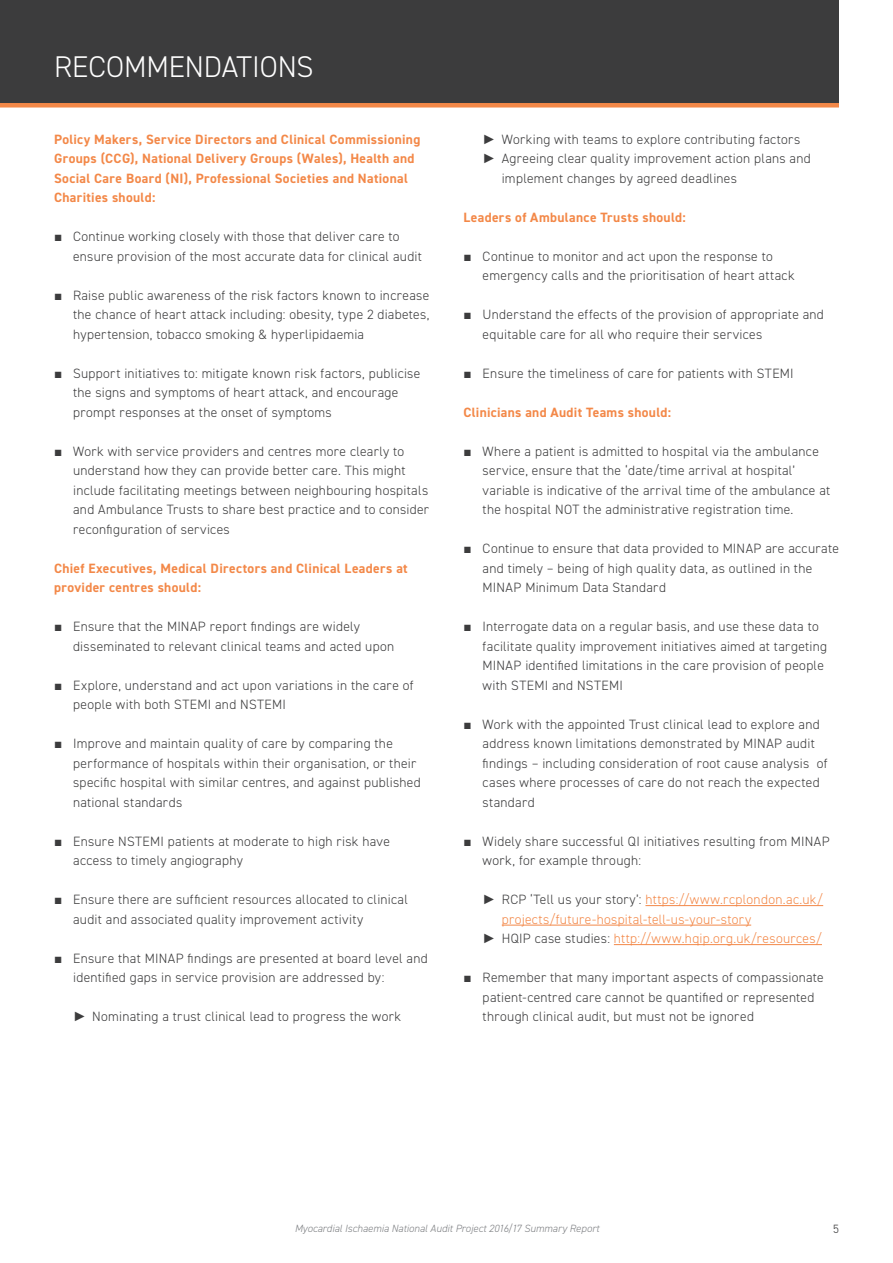
<style>
.page{position:relative;width:893px;height:1263px;background:#fff}
.page>*{position:absolute;margin:0;border:0;box-sizing:border-box;transform-origin:0 0}
.Titles_main{font:300 30px "DIN2014";letter-spacing:-.005em;color:#fff}
.t1{font:300 13.5px/19.5px "DIN2014";letter-spacing:.02em;color:#3c3c3d}
.Body_split_2_col{font:700 13.5px/19.5px "DIN2014";letter-spacing:.025em;color:#f38848}
.t2{font:300 13.5px/19.5px "DIN2014";letter-spacing:.025em;color:#f38848}
.t3{font:300 12px "DIN2014";color:#3c3c3d}
.t4{font:italic 300 10.5px "DIN2014";letter-spacing:.005em;color:#7c7e81}
.s1{font-family:"Arial";font-weight:400}
.s2{font-family:"Arial";font-weight:700}
.s3{font-family:"Arial";font-weight:700;color:#3c3c3d}
.s4{color:#3c3c3d}
</style>
<div class="page">
<div style="left:0;top:0;width:839px;height:105px;background:#3c3c3d"></div>
<div style="left:0;top:103px;width:839px;height:5px;background:#f38848"></div>
<hr style="left:645px;top:905px;width:178px;height:1px;background:#f38848">
<hr style="left:502px;top:925px;width:249px;height:1px;background:#f38848">
<hr style="left:614px;top:944px;width:208px;height:1px;background:#f38848">
<p class="Titles_main" style="left:54px;top:49px;width:261px">RECOMMENDATIONS</p>
<p class="Body_split_2_col" style="left:54px;top:129px;width:368px">Policy Makers, Service Directors and Clinical Commissioning Groups (CCG), National Delivery Groups (Wales), Health and Social Care Board (NI), Professional Societies and National Charities should:</p>
<p class="t1" style="left:73px;top:227px;width:350px;text-indent:-19px"><span class="s1">■</span> Continue working closely with those that deliver care to ensure provision of the most accurate data for clinical audit</p>
<p class="t1" style="left:73px;top:285px;width:358px;text-align:justify;text-indent:-19px"><span class="s1">■</span> Raise public awareness of the risk factors known to increase the chance of heart attack including: obesity, type 2 diabetes, hypertension, tobacco smoking &amp; hyperlipidaemia</p>
<p class="t1" style="left:73px;top:363px;width:349px;text-indent:-19px"><span class="s1">■</span> Support initiatives to: mitigate known risk factors, publicise the signs and symptoms of heart attack, and encourage prompt responses at the onset of symptoms</p>
<p class="t1" style="left:73px;top:441px;width:357px;text-indent:-19px"><span class="s1">■</span> Work with service providers and centres more clearly to understand how they can provide better care. This might include facilitating meetings between neighbouring hospitals and Ambulance Trusts to share best practice and to consider reconfiguration of services</p>
<p class="Body_split_2_col" style="left:54px;top:558px;width:355px">Chief Executives, Medical Directors and Clinical Leaders at provider centres should:</p>
<p class="t1" style="left:73px;top:617px;width:323px;text-indent:-19px"><span class="s1">■</span> Ensure that the MINAP report findings are widely disseminated to relevant clinical teams and acted upon</p>
<p class="t1" style="left:73px;top:675px;width:342px;text-indent:-19px"><span class="s1">■</span> Explore, understand and act upon variations in the care of people with both STEMI and NSTEMI</p>
<p class="t1" style="left:73px;top:734px;width:349px;text-indent:-19px"><span class="s1">■</span> Improve and maintain quality of care by comparing the performance of hospitals within their organisation, or their specific hospital with similar centres, and against published national standards</p>
<p class="t1" style="left:73px;top:831px;width:318px;text-indent:-19px"><span class="s1">■</span> Ensure NSTEMI patients at moderate to high risk have access to timely angiography</p>
<p class="t1" style="left:73px;top:890px;width:336px;text-indent:-19px"><span class="s1">■</span> Ensure there are sufficient resources allocated to clinical audit and associated quality improvement activity</p>
<p class="t1" style="left:73px;top:948px;width:356px;text-indent:-19px"><span class="s1">■</span> Ensure that MINAP findings are presented at board level and identified gaps in service provision are addressed by:</p>
<p class="t1" style="left:73px;top:1007px;width:330px"><span class="s2">►</span> Nominating a trust clinical lead to progress the work</p>
<p class="t1" style="left:483px;top:129px;width:319px"><span class="s2">►</span> Working with teams to explore contributing factors</p>
<p class="t1" style="left:502px;top:149px;width:311px;text-indent:-19px"><span class="s2">►</span> Agreeing clear quality improvement action plans and implement changes by agreed deadlines</p>
<p class="Body_split_2_col" style="left:463px;top:207px;width:224px">Leaders of Ambulance Trusts should:</p>
<p class="t1" style="left:483px;top:246px;width:313px;text-indent:-19px"><span class="s1">■</span> Continue to monitor and act upon the response to emergency calls and the prioritisation of heart attack</p>
<p class="t1" style="left:483px;top:305px;width:343px;text-indent:-19px"><span class="s1">■</span> Understand the effects of the provision of appropriate and equitable care for all who require their services</p>
<p class="t1" style="left:463px;top:363px;width:332px"><span class="s1">■</span> Ensure the timeliness of care for patients with STEMI</p>
<p class="Body_split_2_col" style="left:463px;top:402px;width:209px">Clinicians and Audit Teams should:</p>
<p class="t1" style="left:483px;top:441px;width:349px;text-indent:-19px"><span class="s1">■</span> Where a patient is admitted to hospital via the ambulance service, ensure that the ‘date/time arrival at hospital’ variable is indicative of the arrival time of the ambulance at the hospital NOT the administrative registration time.</p>
<p class="t1" style="left:483px;top:539px;width:358px;text-indent:-19px"><span class="s1">■</span> Continue to ensure that data provided to MINAP are accurate and timely – being of high quality data, as outlined in the<br>MINAP Minimum Data Standard</p>
<p class="t1" style="left:483px;top:617px;width:346px;text-indent:-19px"><span class="s1">■</span> Interrogate data on a regular basis, and use these data to facilitate quality improvement initiatives aimed at targeting MINAP identified limitations in the care provision of people with STEMI and NSTEMI</p>
<p class="t1" style="left:483px;top:714px;width:346px;text-indent:-19px"><span class="s1">■</span> Work with the appointed Trust clinical lead to explore and address known limitations demonstrated by MINAP audit findings – including consideration of root cause analysis of cases where processes of care do not reach the expected standard</p>
<p class="t1" style="left:483px;top:831px;width:349px;text-indent:-19px"><span class="s1">■</span> Widely share successful QI initiatives resulting from MINAP work, for example through:</p>
<p class="t2" style="left:502px;top:890px;width:323px;text-indent:-19px"><span class="s3">►</span> <span class="s4">RCP ‘Tell us your story’:</span> https://www.rcplondon.ac.uk/ projects/future-hospital-tell-us-your-story</p>
<p class="t2" style="left:483px;top:929px;width:341px"><span class="s3">►</span> <span class="s4">HQIP case studies:</span> http://www.hqip.org.uk/resources/</p>
<p class="t1" style="left:483px;top:968px;width:343px;text-indent:-19px"><span class="s1">■</span> Remember that many important aspects of compassionate patient-centred care cannot be quantified or represented through clinical audit, but must not be ignored</p>
<p class="t4" style="left:295px;top:1222px;width:306px">Myocardial Ischaemia National Audit Project 2016/17 Summary Report</p>
<p class="t3" style="left:833px;top:1221px;width:7px">5</p>
</div>
